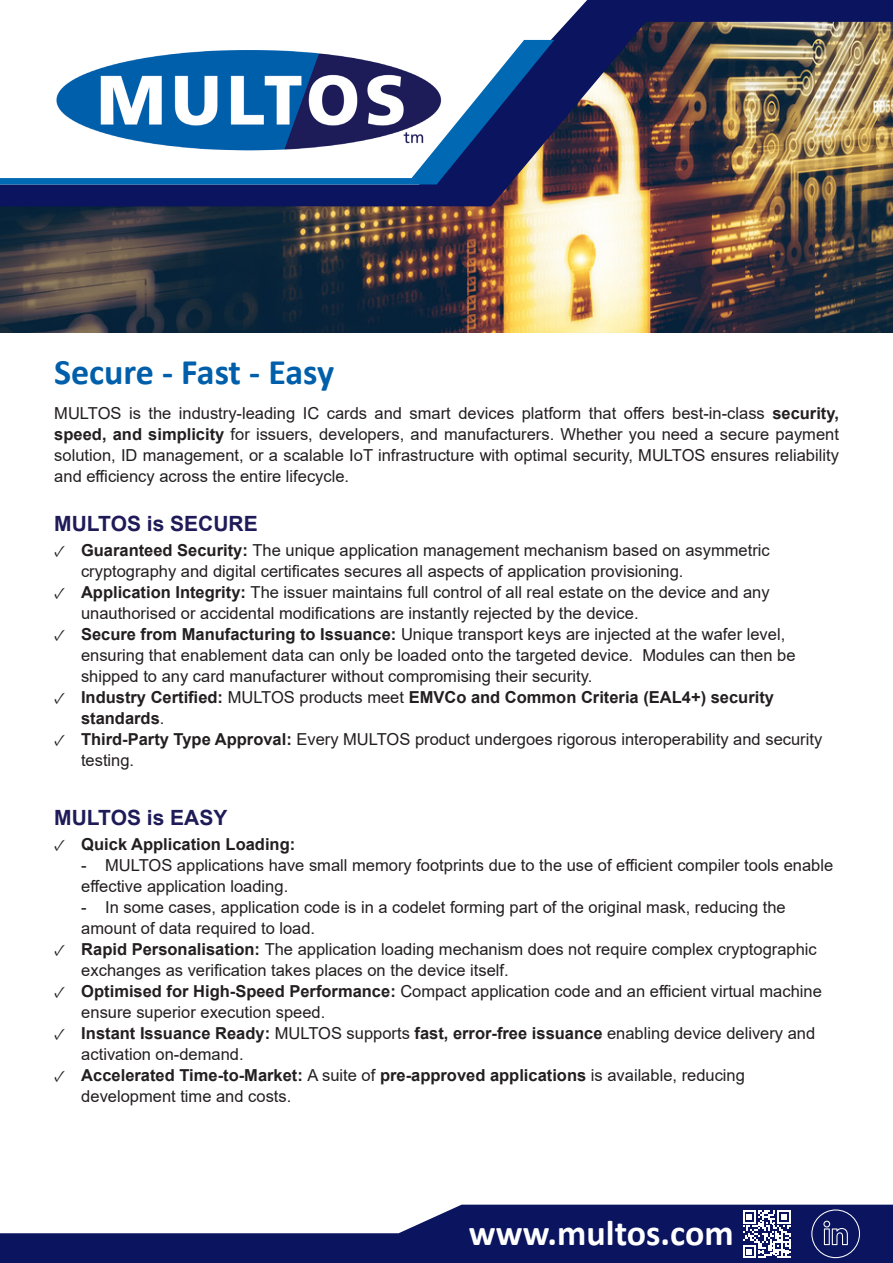
<style>
.page{position:relative;width:893px;height:1263px;background:#fff}
.page>*{position:absolute;margin:0;border:0;box-sizing:border-box;transform-origin:0 0}
.t1{font:700 36px "Calibri";color:#005faa}
.t2{font:700 36px "Calibri";color:#fff}
.t3{font:700 21px "Arial";color:#1e1b58}
.t4{font:16.5px/21px "Arial";color:#231f20}
.t5{font:700 16.5px/21px "Arial";color:#231f20}
.s1{font-weight:700}
.s2{font-family:"Minion Pro"}
.s3{font-family:"Minion Pro";font-weight:400}
.s4{font-weight:400}
</style>
<div class="page">
<img style="left:0;top:206px;width:893px;height:127px">
<img style="left:0;top:0;width:893px;height:206px">
<svg style="left:0;top:40px;width:554px;height:144px"></svg>
<svg style="left:0;top:1205px;width:893px;height:58px;fill:#0b145e"></svg>
<svg style="left:743px;top:1210px;width:48px;height:48px"></svg>
<svg style="left:811px;top:1209px;width:49px;height:49px;background:#293172"></svg>
<p class="t1" style="left:54px;top:346px;width:282px">Secure - Fast - Easy</p>
<p class="t4" style="left:54px;top:402px;width:786px;text-align:justify">MULTOS is the industry-leading IC cards and smart devices platform that offers best-in-class <span class="s1">security, speed, and simplicity</span> for issuers, developers, and manufacturers. Whether you need a secure payment solution, ID management, or a scalable IoT infrastructure with optimal security, MULTOS ensures reliability and efficiency across the entire lifecycle.</p>
<p class="t3" style="left:54px;top:509px;width:205px">MULTOS is SECURE</p>
<p class="t4" style="left:81px;top:540px;width:690px;text-indent:-27px"><span class="s2">✓</span> <span class="s1">Guaranteed Security:</span> The unique application management mechanism based on asymmetric cryptography and digital certificates secures all aspects of application provisioning.</p>
<p class="t4" style="left:81px;top:582px;width:690px;text-indent:-27px"><span class="s2">✓</span> <span class="s1">Application Integrity:</span> The issuer maintains full control of all real estate on the device and any unauthorised or accidental modifications are instantly rejected by the device.</p>
<p class="t4" style="left:81px;top:624px;width:716px;text-indent:-27px"><span class="s2">✓</span> <span class="s1">Secure from Manufacturing to Issuance:</span> Unique transport keys are injected at the wafer level, ensuring that enablement data can only be loaded onto the targeted device. Modules can then be shipped to any card manufacturer without compromising their security.</p>
<p class="t5" style="left:81px;top:687px;width:694px;text-indent:-27px"><span class="s3">✓</span> Industry Certified: <span class="s4">MULTOS products meet</span> EMVCo and Common Criteria (EAL4+) security standards<span class="s4">.</span></p>
<p class="t4" style="left:81px;top:729px;width:743px;text-indent:-27px"><span class="s2">✓</span> <span class="s1">Third-Party Type Approval:</span> Every MULTOS product undergoes rigorous interoperability and security testing.</p>
<p class="t3" style="left:54px;top:803px;width:175px">MULTOS is EASY</p>
<p class="t5" style="left:54px;top:834px;width:242px"><span class="s3">✓</span> Quick Application Loading:</p>
<p class="t4" style="left:81px;top:855px;width:753px">- MULTOS applications have small memory footprints due to the use of efficient compiler tools enable effective application loading.</p>
<p class="t4" style="left:81px;top:897px;width:706px">- In some cases, application code is in a codelet forming part of the original mask, reducing the amount of data required to load.</p>
<p class="t4" style="left:81px;top:939px;width:737px;text-indent:-27px"><span class="s2">✓</span> <span class="s1">Rapid Personalisation:</span> The application loading mechanism does not require complex cryptographic exchanges as verification takes places on the device itself.</p>
<p class="t4" style="left:81px;top:981px;width:742px;text-indent:-27px"><span class="s2">✓</span> <span class="s1">Optimised for High-Speed Performance:</span> Compact application code and an efficient virtual machine ensure superior execution speed.</p>
<p class="t4" style="left:81px;top:1023px;width:735px;text-indent:-27px"><span class="s2">✓</span> <span class="s1">Instant Issuance Ready:</span> MULTOS supports <span class="s1">fast, error-free issuance</span> enabling device delivery and activation on-demand.</p>
<p class="t4" style="left:81px;top:1065px;width:665px;text-indent:-27px"><span class="s2">✓</span> <span class="s1">Accelerated Time-to-Market:</span> A suite of <span class="s1">pre-approved applications</span> is available, reducing development time and costs.</p>
<p class="t2" style="left:469px;top:1207px;width:266px">www.multos.com</p>
</div>
